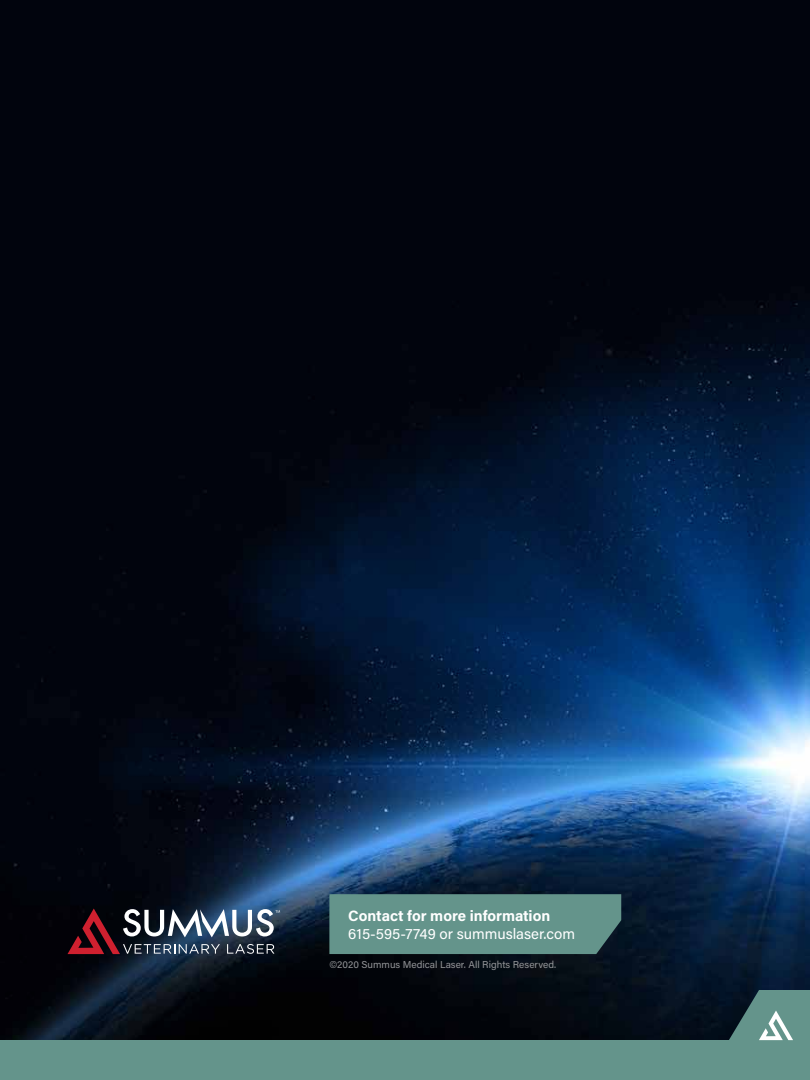
<style>
.page{position:relative;width:810px;height:1080px;background:#fff}
.page>*{position:absolute;margin:0;border:0;box-sizing:border-box;transform-origin:0 0}
.t1{font:15px "Acumin Pro";color:#fff}
.t2{font:700 15px "Acumin Pro";letter-spacing:-.005em;color:#fff}
.t3{font:10px "Acumin Pro";color:#939598}
</style>
<div class="page">
<img style="left:0;top:0;width:810px;height:990px">
<svg style="left:0;top:990px;width:810px;height:90px;background:#324c4b"></svg>
<svg style="left:759px;top:1011px;width:34px;height:29px"></svg>
<div style="left:329px;top:894px;width:292px;height:60px;background:#64948b"></div>
<svg style="left:68px;top:909px;width:212px;height:45px;background:#514d5b"></svg>
<h1 class="t2" style="left:348px;top:905px;width:203px">Contact for more information</h1>
<h1 class="t1" style="left:348px;top:923px;width:228px">615-595-7749 or summuslaser.com</h1>
<p class="t3" style="left:329px;top:958px;width:228px">©2020 Summus Medical Laser. All Rights Reserved.</p>
</div>
